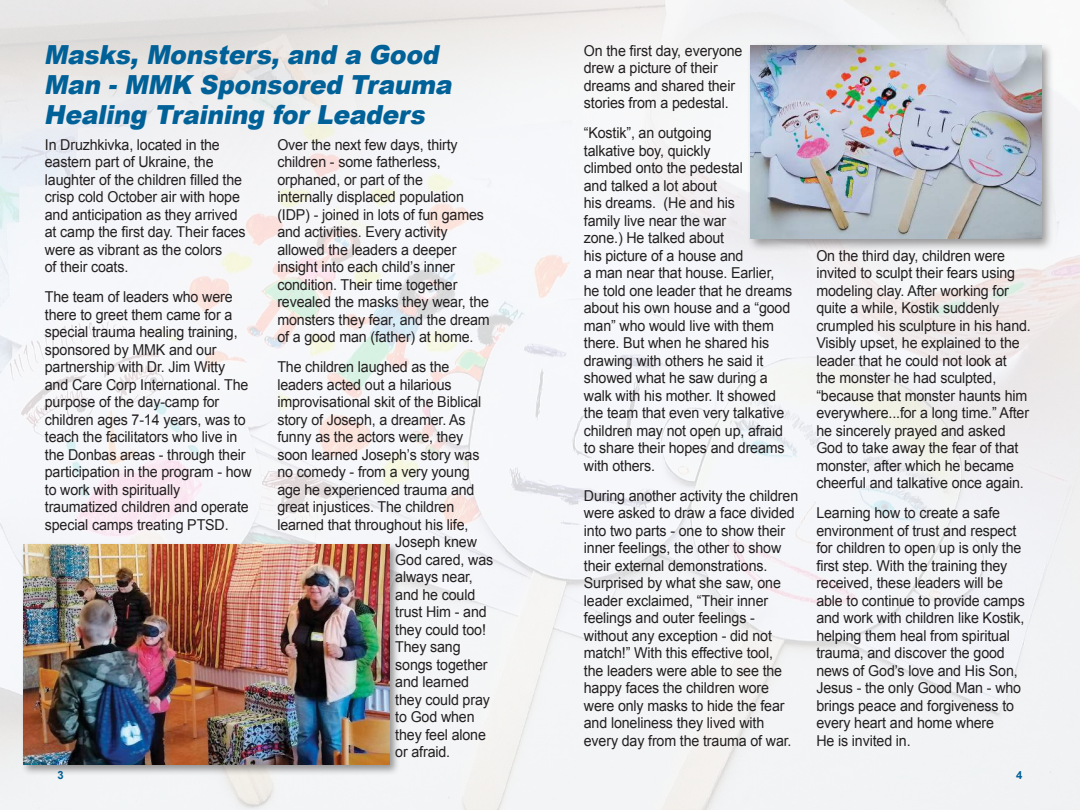
<style>
.page{position:relative;width:1080px;height:810px;background:#fff}
.page>*{position:absolute;margin:0;border:0;box-sizing:border-box;transform-origin:0 0}
.t1{font:italic 900 26.25px/30px "Arial";color:#006198;scale:.95 1}
.t2{font:15px/17.5px "Arial";letter-spacing:-.01em;color:#231f20;scale:.95 1}
.t3{font:700 11.25px "Arial";color:#006198}
</style>
<div class="page">
<img style="left:0;top:0;width:1080px;height:810px">
<div style="left:21px;top:541px;width:380px;height:235px;background:#231f20;opacity:.45"></div>
<img style="left:24px;top:544px;width:366px;height:221px">
<div style="left:747px;top:41px;width:307px;height:210px;background:#231f20;opacity:.45"></div>
<img style="left:751px;top:45px;width:290px;height:193px">
<h1 class="t1" style="left:44px;top:39px;width:437px">Masks,Monsters,and a Good<br>Man -MMK Sponsored Trauma<br>Healing Training forLeaders</h1>
<p class="t2" style="left:584px;top:42px;width:169px">On the first day, everyone drew a picture of their dreams and shared their stories from a pedestal.</p>
<p class="t2" style="left:584px;top:125px;width:221px">“Kostik”, an outgoing<br>talkative boy, quickly<br>climbed onto the pedestal<br>and talked a lot about<br>his dreams. (He and his<br>family live near the war<br>zone.) He talked about<br>his picture of a house and<br>a man near that house. Earlier, he told one leader that he dreams about his own house and a “good man” who would live with them there. But when he shared his drawing with others he said it showed what he saw during a walk with his mother. It showed the team that even very talkative children may not open up, afraid to share their hopes and dreams with others.</p>
<p class="t2" style="left:584px;top:487px;width:227px">During another activity the children were asked to draw a face divided into two parts - one to show their inner feelings, the other to show their external demonstrations.<br>Surprised by what she saw, one leader exclaimed, “Their inner feelings and outer feelings - without any exception - did not match!” With this effective tool,<br>the leaders were able to see the happy faces the children wore were only masks to hide the fear and loneliness they lived with every day from the trauma of war.</p>
<p class="t2" style="left:277px;top:136px;width:225px">Over the next few days, thirty children - some fatherless, orphaned, or part of the<br>internally displaced population (IDP) - joined in lots of fun games and activities. Every activity allowed the leaders a deeper insight into each child’s inner condition. Their time together revealed the masks they wear, the monsters they fear, and the dream of a good man (father) at home.</p>
<p class="t2" style="left:277px;top:358px;width:183px">The children laughed as the</p>
<p class="t2" style="left:277px;top:376px;width:185px">leaders acted out a hilarious</p>
<p class="t2" style="left:277px;top:393px;width:216px">improvisational skit of the Biblical</p>
<p class="t2" style="left:277px;top:411px;width:200px">story of Joseph, a dreamer. As</p>
<p class="t2" style="left:277px;top:428px;width:197px">funny as the actors were, they</p>
<p class="t2" style="left:277px;top:446px;width:214px">soon learned Joseph’s story was</p>
<p class="t2" style="left:277px;top:463px;width:204px">no comedy - from a very young</p>
<p class="t2" style="left:277px;top:481px;width:209px">age he experienced trauma and</p>
<p class="t2" style="left:277px;top:498px;width:188px">great injustices. The children</p>
<p class="t2" style="left:277px;top:516px;width:203px">learned that throughout his life,</p>
<p class="t2" style="left:395px;top:533px;width:88px">Joseph knew</p>
<p class="t2" style="left:395px;top:551px;width:105px">God cared, was</p>
<p class="t2" style="left:395px;top:568px;width:83px">always near,</p>
<p class="t2" style="left:395px;top:586px;width:86px">and he could</p>
<p class="t2" style="left:395px;top:603px;width:98px">trust Him - and</p>
<p class="t2" style="left:395px;top:621px;width:97px">they could too!</p>
<p class="t2" style="left:395px;top:638px;width:70px">They sang</p>
<p class="t2" style="left:395px;top:656px;width:99px">songs together</p>
<p class="t2" style="left:395px;top:673px;width:79px">and learned</p>
<p class="t2" style="left:395px;top:691px;width:101px">they could pray</p>
<p class="t2" style="left:395px;top:708px;width:85px">to God when</p>
<p class="t2" style="left:395px;top:726px;width:97px">they feel alone</p>
<p class="t2" style="left:395px;top:743px;width:59px">or afraid.</p>
<p class="t2" style="left:45px;top:136px;width:213px">In Druzhkivka, located in the eastern part of Ukraine, the laughter of the children filled the crisp cold October air with hope and anticipation as they arrived at camp the first day. Their faces were as vibrant as the colors<br>of their coats.</p>
<p class="t2" style="left:45px;top:288px;width:219px">The team of leaders who were there to greet them came for a special trauma healing training, sponsored by MMK and our partnership with Dr. Jim Witty and Care Corp International. The purpose of the day-camp for children ages 7-14 years, was to teach the facilitators who live in the Donbas areas - through their participation in the program - how to work with spiritually traumatized children and operate special camps treating PTSD.</p>
<p class="t2" style="left:816px;top:247px;width:227px">On the third day, children were invited to sculpt their fears using modeling clay. After working for quite a while, Kostik suddenly crumpled his sculpture in his hand.<br>Visibly upset, he explained to the leader that he could not look at<br>the monster he had sculpted, “because that monster haunts him everywhere...for a long time.” After he sincerely prayed and asked<br>God to take away the fear of that monster, after which he became cheerful and talkative once again.</p>
<p class="t2" style="left:816px;top:504px;width:221px">Learning how to create a safe environment of trust and respect for children to open up is only the first step. With the training they received, these leaders will be able to continue to provide camps and work with children like Kostik, helping them heal from spiritual trauma, and discover the good news of God’s love and His Son,<br>Jesus - the only Good Man - who brings peace and forgiveness to every heart and home where<br>He is invited in.</p>
<p class="t3" style="left:58px;top:767px;width:8px">3</p>
<p class="t3" style="left:1016px;top:767px;width:8px">4</p>
</div>
